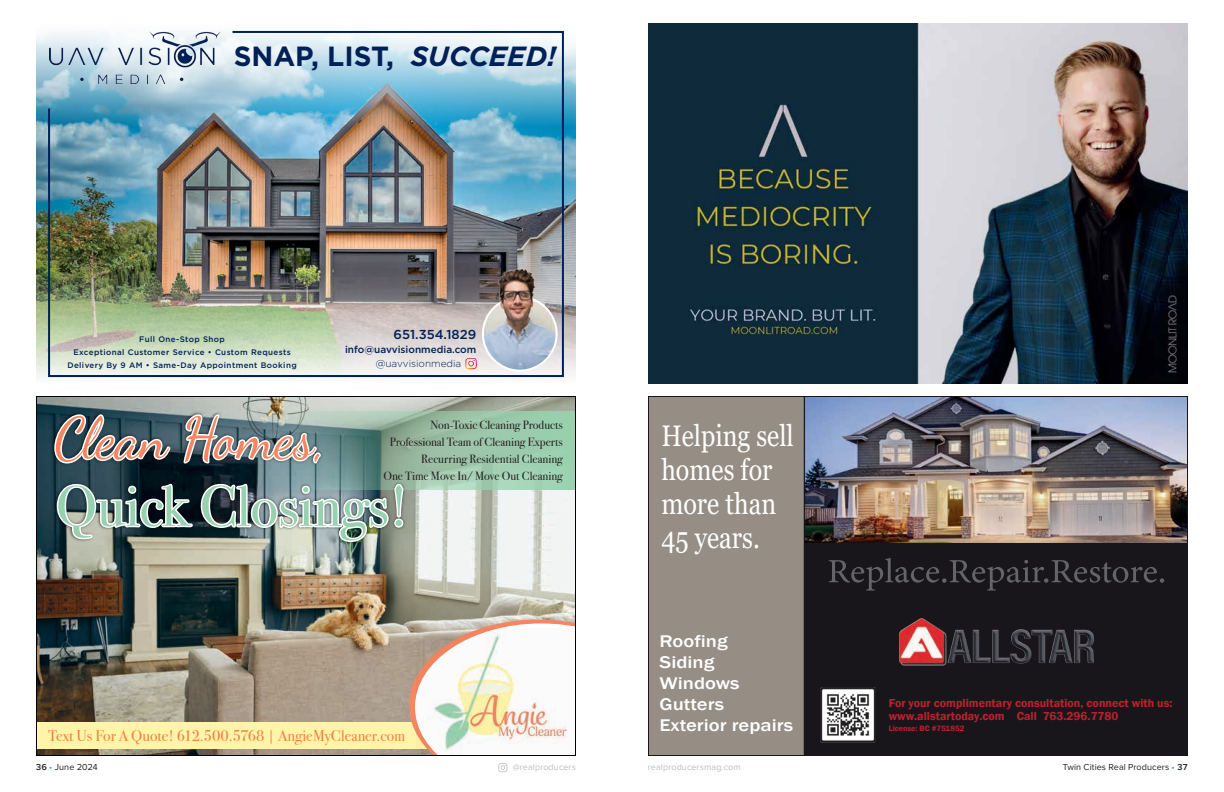
<style>
.page{position:relative;width:1224px;height:792px;background:#fff}
.page>*{position:absolute;margin:0;border:0;box-sizing:border-box;transform-origin:0 0}
.t1{font:57.3px "Bodoni Svty Two ITCTT Book";color:#98d1af}
.t2{font:57.3px "Dancing Script OT";color:#f58661}
.t3{font:29.7px/34px "Georgia";color:#fff;scale:.84 1}
.t4{font:700 27.7px "Gotham";color:#002158}
.t5{font:500 17.4px/20.9px "Franklin Gothic";color:#fff;scale:1.18 1}
.t6{font:15.6px "Bodoni Svty Two ITCTT Book";color:#f58665}
.t7{font:500 13px "Gotham";color:#002158}
.t8{font:12px/17px "Bodoni Svty Two ITCTT Book";color:#231f20;text-align:right}
.t9{font:600 11.9px/13.6px "Franklin Gothic";color:#bc212d}
.t10{font:500 10px "Gotham";color:#002158}
.t11{font:300 10px "Gotham";color:#002158}
.t12{font:9px "Proxima Nova";letter-spacing:.01em;color:#231f20}
.t13{font:9px "Proxima Nova";letter-spacing:.01em;color:#bcbec0}
.t14{font:500 8px/13px "Gotham";letter-spacing:.05em;color:#002158;text-align:center}
.t15{font:600 8px "Franklin Gothic";color:#bc212d}
.s1{font-style:italic}
.s2{font-weight:600}
.s3{color:#19a8e0}
</style>
<div class="page">
<svg style="left:498px;top:763px;width:9px;height:9px"></svg>
<img style="left:36px;top:396px;width:540px;height:360px">
<img style="left:417px;top:628px;width:159px;height:128px">
<img style="left:50px;top:402px;width:365px;height:145px">
<img style="left:53px;top:412px;width:353px;height:132px">
<svg style="left:36px;top:269px;width:540px;height:110px"></svg>
<svg style="left:37px;top:35px;width:539px;height:92px;background:#94c5d8"></svg>
<img style="left:47px;top:30px;width:518px;height:348px">
<img style="left:648px;top:24px;width:540px;height:360px">
<img style="left:648px;top:396px;width:540px;height:360px">
<hr style="left:804px;top:396px;width:1px;height:360px;background:#19161b">
<img style="left:900px;top:618px;width:193px;height:48px">
<img style="left:821px;top:687px;width:54px;height:56px">
<h3 class="t4" style="left:234px;top:37px;width:324px">SNAP, LIST, <span class="s1">SUCCEED!</span></h3>
<p class="t14" style="left:67px;top:333px;width:231px">Full One-Stop Shop<br>Exceptional Customer Service • Custom Requests<br>Delivery By 9 AM • Same-Day Appointment Booking</p>
<p class="t7" style="left:393px;top:326px;width:84px">651.354.1829</p>
<p class="t10" style="left:345px;top:343px;width:133px">info@uavvisionmedia.com</p>
<p class="t11" style="left:376px;top:358px;width:87px">@uavvisionmedia</p>
<h1 class="t2" style="left:56px;top:404px;width:270px">Clean Homes,</h1>
<h1 class="t1" style="left:56px;top:472px;width:355px">Quick Closings!</h1>
<p class="t8" style="left:383px;top:416px;width:181px">Non-Toxic Cleaning Products Professional Team of Cleaning Experts Recurring Residential Cleaning<br>One Time Move In/ Move Out Cleaning</p>
<p class="t6" style="left:48px;top:726px;width:358px">Text Us For A Quote! 612.500.5768 | AngieMyCleaner.com</p>
<h2 class="t3" style="left:661px;top:419px;width:159px">Helping sell homes for more than<br>45 years.</h2>
<h3 class="t5" style="left:660px;top:631px;width:59px">Roofing</h3>
<h3 class="t5" style="left:660px;top:673px;width:115px">Windows<br>Gutters<br>Exterior repairs</h3>
<h3 class="t5" style="left:660px;top:652px;width:48px">Siding</h3>
<p class="t9" style="left:889px;top:696px;width:285px">For your complimentary consultation, connect with us: www.allstartoday.com Call 763.296.7780</p>
<p class="t15" style="left:889px;top:723px;width:77px">License: BC #751852</p>
<p class="t12" style="left:36px;top:762px;width:63px"><span class="s2">36</span> <span class="s3">•</span> June 2024</p>
<p class="t13" style="left:513px;top:762px;width:65px">@realproducers</p>
<p class="t13" style="left:648px;top:762px;width:94px">realproducersmag.com</p>
<p class="t12" style="left:1063px;top:762px;width:127px">Twin Cities Real Producers <span class="s3">•</span> <span class="s2">37</span></p>
</div>
